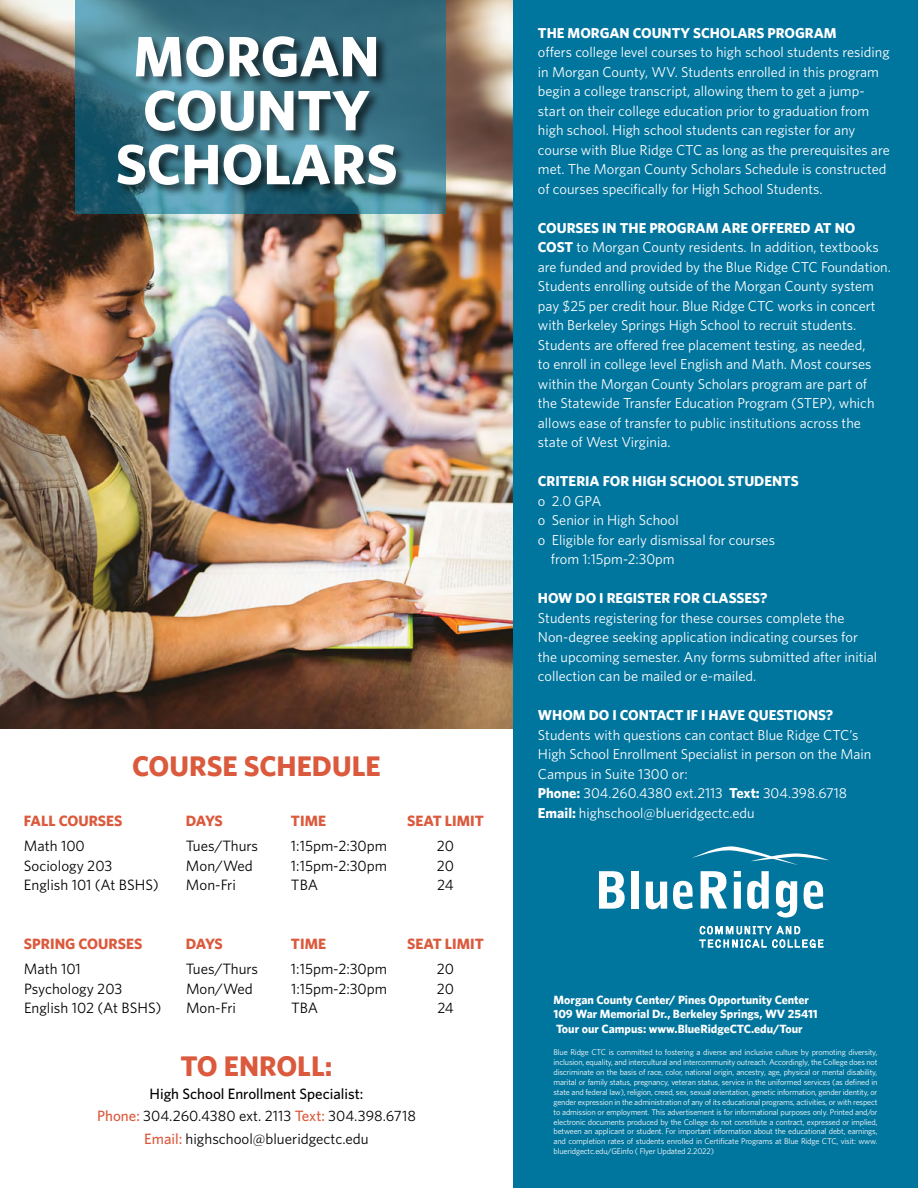
<style>
.page{position:relative;width:918px;height:1188px;background:#fff}
.page>*{position:absolute;margin:0;border:0;box-sizing:border-box;transform-origin:0 0}
.t1{font:700 57px/54px "Whitney";color:#fff;text-align:center}
.t2{font:700 28.5px "Whitney";color:#db5a3d}
.t3{font:15px/22.5px "Whitney";color:#000;text-align:center}
.t4{font:700 15px "Whitney";color:#db5a3d}
.t5{font:14.4px/19.5px "Whitney";color:#fff}
.t6{font:700 14.4px "Whitney";color:#fff}
.t7{font:700 12px/14.4px "Whitney";color:#fff}
.t8{font:8.25px/9.9px "Whitney";letter-spacing:-.02em;color:#fff;text-align:justify}
.s1{font-weight:500}
.s2{font-weight:500;color:#db5a3d}
.s3{font-weight:700}
</style>
<div class="page">
<img style="left:0;top:0;width:513px;height:729px">
<svg style="left:75px;top:0;width:371px;height:214px;background:#357083"></svg>
<div style="left:513px;top:0;width:405px;height:1188px;background:#00759e"></div>
<div style="left:116px;top:34px;width:292px;height:162px;background:#000;opacity:.65"></div>
<svg style="left:701px;top:871px;width:26px;height:38px"></svg>
<svg style="left:734px;top:871px;width:7px;height:38px"></svg>
<svg style="left:700px;top:926px;width:123px;height:22px"></svg>
<svg style="left:599px;top:871px;width:26px;height:38px"></svg>
<div style="left:632px;top:871px;width:7px;height:38px;background:#fff"></div>
<svg style="left:646px;top:882px;width:21px;height:27px"></svg>
<svg style="left:673px;top:881px;width:20px;height:28px"></svg>
<svg style="left:747px;top:871px;width:22px;height:38px"></svg>
<svg style="left:776px;top:881px;width:21px;height:37px"></svg>
<svg style="left:804px;top:881px;width:19px;height:28px"></svg>
<svg style="left:692px;top:846px;width:137px;height:19px"></svg>
<h1 class="t1" style="left:115px;top:28px;width:284px">MORGAN<br>COUNTY<br>SCHOLARS</h1>
<h2 class="t2" style="left:132px;top:749px;width:250px">COURSE SCHEDULE</h2>
<p class="t4" style="left:24px;top:811px;width:100px">FALL COURSES</p>
<p class="t4" style="left:186px;top:811px;width:38px">DAYS</p>
<p class="t4" style="left:291px;top:811px;width:37px">TIME</p>
<p class="t4" style="left:407px;top:811px;width:78px">SEAT LIMIT</p>
<p class="t3" style="left:24px;top:835px;width:62px">Math 100</p>
<p class="t3" style="left:186px;top:835px;width:74px">Tues/Thurs</p>
<p class="t3" style="left:291px;top:835px;width:98px">1:15pm-2:30pm</p>
<p class="t3" style="left:437px;top:835px;width:19px">20</p>
<p class="t3" style="left:24px;top:854px;width:90px">Sociology 203</p>
<p class="t3" style="left:186px;top:854px;width:68px">Mon/Wed</p>
<p class="t3" style="left:291px;top:854px;width:98px">1:15pm-2:30pm</p>
<p class="t3" style="left:437px;top:854px;width:19px">20</p>
<p class="t3" style="left:24px;top:874px;width:136px">English 101 (At BSHS)</p>
<p class="t3" style="left:186px;top:874px;width:51px">Mon-Fri</p>
<p class="t3" style="left:291px;top:874px;width:29px">TBA</p>
<p class="t3" style="left:437px;top:874px;width:18px">24</p>
<p class="t4" style="left:24px;top:934px;width:120px">SPRING COURSES</p>
<p class="t4" style="left:186px;top:934px;width:38px">DAYS</p>
<p class="t4" style="left:291px;top:934px;width:37px">TIME</p>
<p class="t4" style="left:407px;top:934px;width:78px">SEAT LIMIT</p>
<p class="t3" style="left:24px;top:958px;width:58px">Math 101</p>
<p class="t3" style="left:186px;top:958px;width:74px">Tues/Thurs</p>
<p class="t3" style="left:291px;top:958px;width:98px">1:15pm-2:30pm</p>
<p class="t3" style="left:437px;top:958px;width:19px">20</p>
<p class="t3" style="left:24px;top:977px;width:100px">Psychology 203</p>
<p class="t3" style="left:186px;top:977px;width:68px">Mon/Wed</p>
<p class="t3" style="left:291px;top:977px;width:98px">1:15pm-2:30pm</p>
<p class="t3" style="left:437px;top:977px;width:19px">20</p>
<p class="t3" style="left:24px;top:997px;width:139px">English 102 (At BSHS)</p>
<p class="t3" style="left:186px;top:997px;width:51px">Mon-Fri</p>
<p class="t3" style="left:291px;top:997px;width:29px">TBA</p>
<p class="t3" style="left:437px;top:997px;width:18px">24</p>
<h2 class="t2" style="left:180px;top:1049px;width:154px">TO ENROLL:</h2>
<p class="t3" style="left:97px;top:1082px;width:320px"><span class="s1">High School Enrollment Specialist:<br></span><span class="s2">Phone:</span> 304.260.4380 ext. 2113 <span class="s2">Text:</span> 304.398.6718<br><span class="s2">Email:</span> highschool@blueridgectc.edu</p>
<p class="t6" style="left:538px;top:24px;width:300px">THE MORGAN COUNTY SCHOLARS PROGRAM</p>
<p class="t5" style="left:538px;top:42px;width:353px">offers college level courses to high school students residing in Morgan County, WV. Students enrolled in this program begin a college transcript, allowing them to get a jump&shy;start on their college education prior to graduation from high school. High school students can register for any course with Blue Ridge CTC as long as the prerequisites are met. The Morgan County Scholars Schedule is constructed of courses specifically for High School Students.</p>
<p class="t5" style="left:538px;top:218px;width:355px"><span class="s3">COURSES IN THE PROGRAM ARE OFFERED AT NO COST</span> to Morgan County residents. In addition, textbooks are funded and provided by the Blue Ridge CTC Foundation.<br>Students enrolling outside of the Morgan County system pay $25 per credit hour. Blue Ridge CTC works in concert with Berkeley Springs High School to recruit students.<br>Students are offered free placement testing, as needed,<br>to enroll in college level English and Math. Most courses within the Morgan County Scholars program are part of<br>the Statewide Transfer Education Program (STEP), which allows ease of transfer to public institutions across the state of West Virginia.</p>
<p class="t6" style="left:538px;top:472px;width:262px">CRITERIA FOR HIGH SCHOOL STUDENTS</p>
<p class="t5" style="left:538px;top:491px;width:65px">o 2.0 GPA</p>
<p class="t5" style="left:538px;top:510px;width:142px">o Senior in High School</p>
<p class="t5" style="left:538px;top:530px;width:239px">o Eligible for early dismissal for courses</p>
<p class="t5" style="left:551px;top:549px;width:125px">from 1:15pm-2:30pm</p>
<p class="t6" style="left:538px;top:589px;width:231px">HOW DO I REGISTER FOR CLASSES?</p>
<p class="t5" style="left:538px;top:608px;width:341px">Students registering for these courses complete the Non-degree seeking application indicating courses for the upcoming semester. Any forms submitted after initial collection can be mailed or e-mailed.</p>
<p class="t6" style="left:538px;top:706px;width:297px">WHOM DO I CONTACT IF I HAVE QUESTIONS?</p>
<p class="t5" style="left:538px;top:725px;width:335px">Students with questions can contact Blue Ridge CTC’s High School Enrollment Specialist in person on the Main Campus in Suite 1300 or:<br><span class="s3">Phone:</span> 304.260.4380 ext.2113 <span class="s3">Text:</span> 304.398.6718<br><span class="s3">Email:</span> highschool@blueridgectc.edu</p>
<p class="t7" style="left:554px;top:992px;width:266px">Morgan County Center/ Pines Opportunity Center<br>109 War Memorial Dr., Berkeley Springs, WV 25411<br>Tour our Campus: www.BlueRidgeCTC.edu/Tour</p>
<p class="t8" style="left:554px;top:1047px;width:326px">Blue Ridge CTC is committed to fostering a diverse and inclusive culture by promoting diversity, inclusion, equality, and intercultural and intercommunity outreach. Accordingly, the College does not discriminate on the basis of race, color, national origin, ancestry, age, physical or mental disability, marital or family status, pregnancy, veteran status, service in the uniformed services (as defined in state and federal law), religion, creed, sex, sexual orientation, genetic information, gender identity, or gender expression in the administration of any of its educational programs, activities, or with respect to admission or employment. This advertisement is for informational purposes only. Printed and/or electronic documents produced by the College do not constitute a contract, expressed or implied, between an applicant or student. For important information about the educational debt, earnings, and completion rates of students enrolled in Certificate Programs at Blue Ridge CTC, visit: www. blueridgectc.edu/GEinfo ( Flyer Updated 2.2022)</p>
</div>
